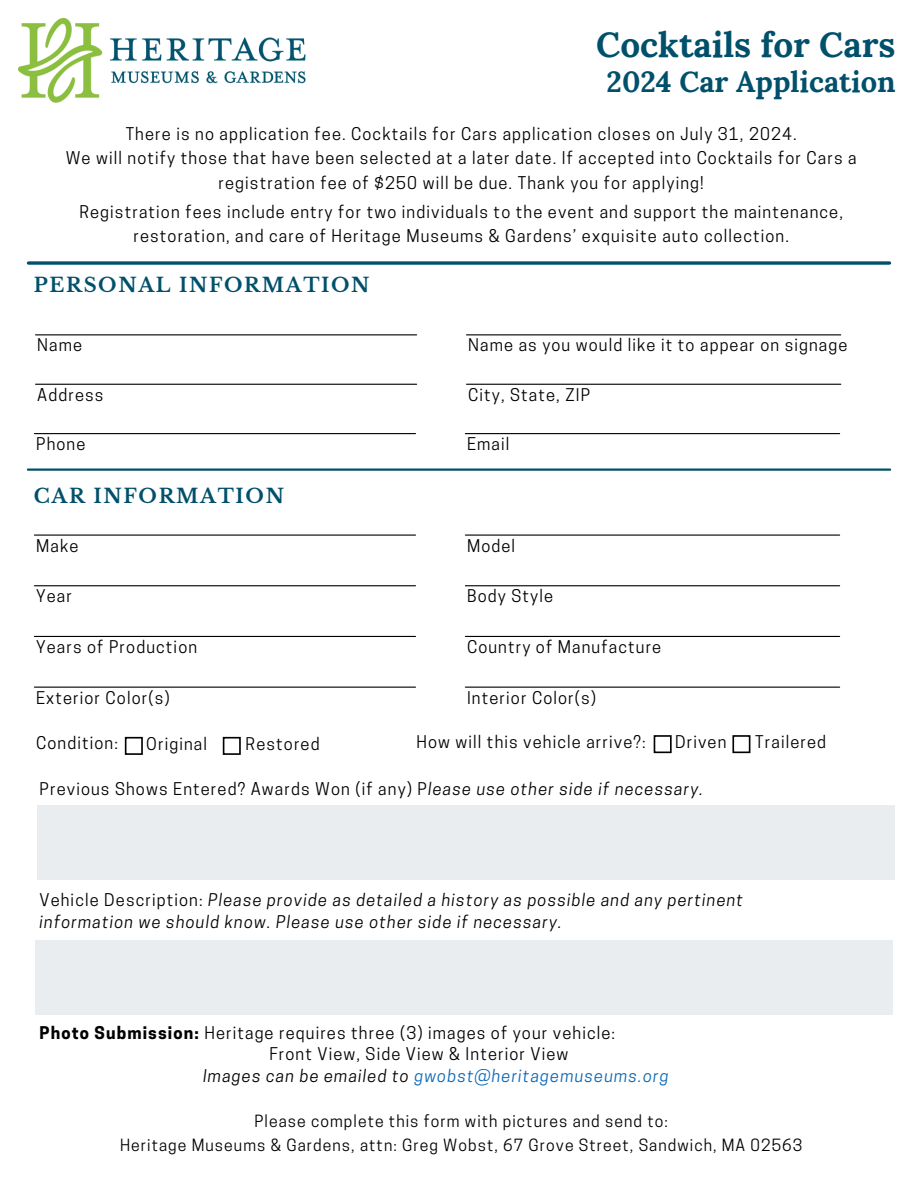
<style>
.page{position:relative;width:918px;height:1188px;background:#fff}
.page>*{position:absolute;margin:0;border:0;box-sizing:border-box;transform-origin:0 0}
.t1{font:700 35.1px "Lora";color:#00506c}
.t2{font:700 29.1px "Lora";color:#00506c}
.t3{font:700 19.5px "Libre Baskerville";letter-spacing:.085em;color:#00506c}
.t4{font:16.5px/24.5px "Cooper Hewitt";letter-spacing:.07em;color:#000;text-align:center}
.t5{font:italic 16.5px/21.3px "Cooper Hewitt";letter-spacing:.07em;color:#000}
.t6{font:italic 16.5px "Cooper Hewitt";letter-spacing:.07em;color:#0a68b6}
.t7{font:15.75px "Cooper Hewitt";letter-spacing:.07em;color:#000}
.s1{font-style:italic}
.s2{font-style:normal}
.s3{font-weight:700}
.s4{color:#000}
</style>
<div class="page">
<hr style="left:28px;top:468px;width:862px;height:3px;background:#00506c">
<svg style="left:28px;top:261px;width:862px;height:4px;background:#276b82"></svg>
<img style="left:18px;top:17px;width:288px;height:86px">
<hr style="left:36px;top:334px;width:381px;height:1px;background:#000">
<hr style="left:467px;top:334px;width:374px;height:1px;background:#000">
<div style="left:37px;top:805px;width:858px;height:74px;background:#e9edef"></div>
<div style="left:125px;top:737px;width:18px;height:18px;border:2px solid #000"></div>
<div style="left:223px;top:737px;width:18px;height:18px;border:2px solid #000"></div>
<div style="left:654px;top:735px;width:18px;height:18px;border:2px solid #000"></div>
<div style="left:732px;top:735px;width:18px;height:18px;border:2px solid #000"></div>
<div style="left:35px;top:940px;width:857px;height:74px;background:#e9edef"></div>
<hr style="left:36px;top:384px;width:381px;height:1px;background:#000">
<hr style="left:467px;top:384px;width:374px;height:1px;background:#000">
<hr style="left:34px;top:433px;width:382px;height:1px;background:#000">
<hr style="left:465px;top:433px;width:375px;height:1px;background:#000">
<hr style="left:34px;top:535px;width:382px;height:1px;background:#000">
<hr style="left:465px;top:535px;width:375px;height:1px;background:#000">
<hr style="left:34px;top:585px;width:382px;height:1px;background:#000">
<hr style="left:465px;top:585px;width:375px;height:1px;background:#000">
<hr style="left:34px;top:636px;width:382px;height:1px;background:#000">
<hr style="left:465px;top:636px;width:375px;height:1px;background:#000">
<hr style="left:34px;top:687px;width:382px;height:1px;background:#000">
<hr style="left:465px;top:687px;width:375px;height:1px;background:#000">
<p class="t1" style="left:596px;top:22px;width:301px">Cocktails for Cars</p>
<p class="t2" style="left:607px;top:63px;width:291px">2024 Car Application</p>
<p class="t4" style="left:126px;top:123px;width:672px">There is no application fee. Cocktails for Cars application closes on July 31, 2024.</p>
<h2 class="t4" style="left:66px;top:148px;width:792px">We will notify those that have been selected at a later date. If accepted into Cocktails for Cars a registration fee of $250 will be due. Thank you for applying!</h2>
<p class="t4" style="left:79px;top:201px;width:765px">Registration fees include entry for two individuals to the event and support the maintenance,</p>
<p class="t4" style="left:133px;top:226px;width:657px">restoration, and care of Heritage Museums &amp; Gardens’ exquisite auto collection.</p>
<p class="t3" style="left:34px;top:273px;width:337px">PERSONAL INFORMATION</p>
<h1 class="t4" style="left:37px;top:335px;width:46px">Name</h1>
<p class="t4" style="left:468px;top:335px;width:381px">Name as you would like it to appear on signage</p>
<p class="t4" style="left:37px;top:384px;width:68px">Address</p>
<p class="t4" style="left:468px;top:384px;width:123px">City, State, ZIP</p>
<p class="t4" style="left:36px;top:434px;width:51px">Phone</p>
<p class="t4" style="left:467px;top:434px;width:44px">Email</p>
<p class="t3" style="left:34px;top:485px;width:252px">CAR INFORMATION</p>
<p class="t4" style="left:36px;top:535px;width:44px">Make</p>
<p class="t4" style="left:467px;top:535px;width:50px">Model</p>
<p class="t4" style="left:36px;top:586px;width:37px">Year</p>
<p class="t4" style="left:467px;top:586px;width:87px">Body Style</p>
<p class="t4" style="left:36px;top:637px;width:163px">Years of Production</p>
<p class="t4" style="left:467px;top:637px;width:196px">Country of Manufacture</p>
<p class="t4" style="left:36px;top:687px;width:135px">Exterior Color(s)</p>
<p class="t4" style="left:467px;top:687px;width:131px">Interior Color(s)</p>
<p class="t4" style="left:36px;top:733px;width:83px">Condition:</p>
<p class="t4" style="left:146px;top:734px;width:62px">Original</p>
<p class="t4" style="left:246px;top:733px;width:75px">Restored</p>
<h2 class="t4" style="left:416px;top:732px;width:231px">How will this vehicle arrive?:</h2>
<p class="t4" style="left:675px;top:732px;width:53px">Driven</p>
<p class="t4" style="left:755px;top:732px;width:72px">Trailered</p>
<p class="t4" style="left:40px;top:778px;width:665px">Previous Shows Entered? Awards Won (if any) P<span class="s1">lease use other side if necessary.</span></p>
<p class="t5" style="left:40px;top:891px;width:705px"><span class="s2">Vehicle Description:</span> Please provide as detailed a history as possible and any pertinent information we should know. Please use other side if necessary.</p>
<p class="t4" style="left:40px;top:1023px;width:577px"><span class="s3">Photo Submission:</span> Heritage requires three (3) images of your vehicle:</p>
<p class="t4" style="left:269px;top:1044px;width:301px">Front View, Side View &amp; Interior View</p>
<p class="t6" style="left:203px;top:1069px;width:467px"><span class="s4">Images can be emailed to</span> gwobst@heritagemuseums.org</p>
<p class="t7" style="left:254px;top:1116px;width:415px">Please complete this form with pictures and send to:</p>
<p class="t7" style="left:120px;top:1139px;width:684px">Heritage Museums &amp; Gardens, attn: Greg Wobst, 67 Grove Street, Sandwich, MA 02563</p>
</div>
